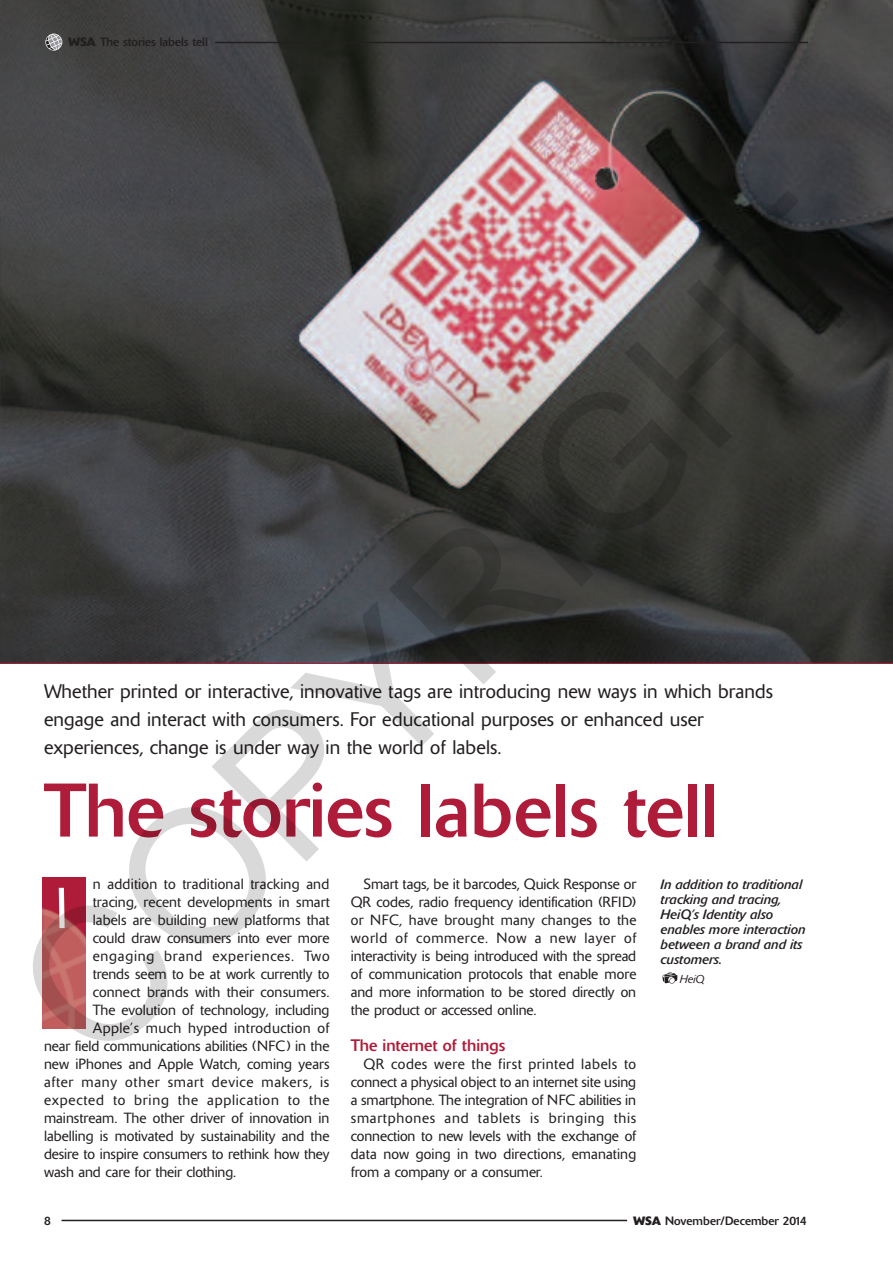
<style>
.page{position:relative;width:893px;height:1263px;background:#fff}
.page>*{position:absolute;margin:0;border:0;box-sizing:border-box;transform-origin:0 0}
.t1{font:75px "Delta";color:#ae1c39}
.t2{font:300 57px "Delta";color:#fff}
.t3{font:300 19.5px/27.8px "Delta";letter-spacing:.005em;color:#231f20}
.t4{font:16.5px "Delta";color:#ae1c39}
.t5{font:300 14.7px/18px "Delta";color:#231f20;text-align:justify}
.t6{font:300 14.7px "Delta";letter-spacing:.05em;color:#231f20}
.t7{font:300 14.7px "Delta";letter-spacing:.02em;color:#231f20}
.t8{font:300 14.7px "Delta";letter-spacing:.03em;color:#231f20}
.t9{font:italic 13.5px/15px "Delta";letter-spacing:-.01em;color:#231f20}
.t10{font:12px "Delta";color:#231f20}
.t11{font:italic 300 11.25px "Delta";color:#231f20}
.s1{font-weight:700}
</style>
<div class="page">
<img style="left:0;top:0;width:893px;height:663px">
<hr style="left:62px;top:1220px;width:565px;height:1px;background:#231f20">
<hr style="left:215px;top:42px;width:593px;height:1px;background:#231f20">
<svg style="left:46px;top:34px;width:16px;height:16px"></svg>
<img style="left:43px;top:877px;width:42px;height:151px">
<svg style="left:662px;top:972px;width:15px;height:12px"></svg>
<hr style="left:0;top:663px;width:893px;height:1px;background:#ae1c39">
<p class="t10" style="left:68px;top:38px;width:141px"><span class="s1">WSA</span> The stories labels tell</p>
<h3 class="t3" style="left:44px;top:679px;width:730px">Whether printed or interactive, innovative tags are introducing new ways in which brands engage and interact with consumers. For educational purposes or enhanced user experiences, change is under way in the world of labels.</h3>
<h1 class="t1" style="left:44px;top:784px;width:675px">The stories labels tell</h1>
<p class="t7" style="left:93px;top:879px;width:238px">n addition to traditional tracking and</p>
<p class="t5" style="left:93px;top:895px;width:238px">tracing, recent developments in smart</p>
<p class="t5" style="left:93px;top:913px;width:238px">labels are building new platforms that</p>
<p class="t5" style="left:93px;top:931px;width:238px">could draw consumers into ever more</p>
<p class="t6" style="left:93px;top:951px;width:238px">engaging brand experiences. Two</p>
<p class="t5" style="left:93px;top:967px;width:238px">trends seem to be at work currently to</p>
<p class="t5" style="left:93px;top:985px;width:238px">connect brands with their consumers.</p>
<p class="t5" style="left:93px;top:1003px;width:238px">The evolution of technology, including</p>
<p class="t8" style="left:93px;top:1023px;width:238px">Apple’s much hyped introduction of</p>
<p class="t5" style="left:44px;top:1039px;width:287px">near field communications abilities (NFC) in the</p>
<p class="t5" style="left:44px;top:1057px;width:287px">new iPhones and Apple Watch, coming years</p>
<p class="t6" style="left:44px;top:1077px;width:287px">after many other smart device makers, is</p>
<p class="t6" style="left:44px;top:1095px;width:287px">expected to bring the application to the</p>
<p class="t5" style="left:44px;top:1111px;width:287px">mainstream. The other driver of innovation in</p>
<p class="t5" style="left:44px;top:1129px;width:287px">labelling is motivated by sustainability and the</p>
<p class="t5" style="left:44px;top:1147px;width:287px">desire to inspire consumers to rethink how they</p>
<p class="t5" style="left:44px;top:1165px;width:194px">wash and care for their clothing.</p>
<h2 class="t2" style="left:56px;top:888px;width:15px">I</h2>
<p class="t5" style="left:351px;top:877px;width:287px;text-indent:13px">Smart tags, be it barcodes, Quick Response or QR codes, radio frequency identification (RFID) or NFC, have brought many changes to the world of commerce. Now a new layer of interactivity is being introduced with the spread of communication protocols that enable more and more information to be stored directly on the product or accessed online.</p>
<p class="t4" style="left:351px;top:1040px;width:156px">The internet of things</p>
<p class="t5" style="left:351px;top:1057px;width:287px;text-indent:13px">QR codes were the first printed labels to connect a physical object to an internet site using a smartphone. The integration of NFC abilities in smartphones and tablets is bringing this connection to new levels with the exchange of data now going in two directions, emanating from a company or a consumer.</p>
<p class="t9" style="left:661px;top:878px;width:147px">In addition to traditional tracking and tracing,<br>HeiQ’s Identity also enables more interaction between a brand and its customers.</p>
<p class="t11" style="left:680px;top:975px;width:26px">HeiQ</p>
<p class="t10" style="left:44px;top:1216px;width:8px">8</p>
<p class="t10" style="left:633px;top:1216px;width:175px"><span class="s1">WSA</span> November/December 2014</p>
</div>
